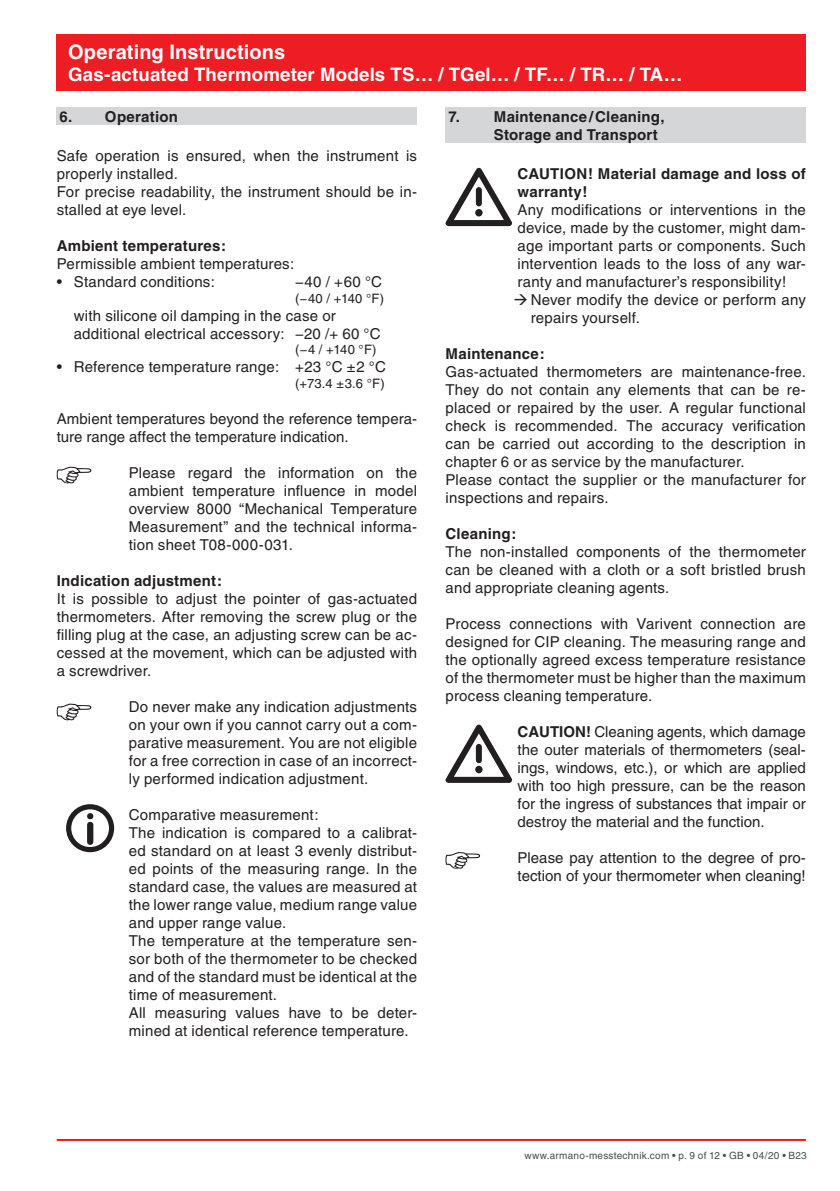
<style>
.page{position:relative;width:840px;height:1191px;background:#fff}
.page>*{position:absolute;margin:0;border:0;box-sizing:border-box;transform-origin:0 0}
.t1{font:700 20px "Helvetica";letter-spacing:.005em;color:#fff}
.t2{font:700 18.6px "Helvetica";letter-spacing:.01em;color:#fff}
.t3{font:15px/18px "Helvetica";letter-spacing:.015em;color:#231f20}
.t4{font:700 15px/18px "Helvetica";letter-spacing:.015em;color:#231f20}
.t5{font:13px "Helvetica";letter-spacing:.015em;color:#231f20}
.t6{font:10px "Helvetica";letter-spacing:.02em;color:#3d4f51}
.s1{font-weight:700}
</style>
<div class="page">
<hr style="left:57px;top:1139px;width:748px;height:2px;background:#ee1d23">
<div style="left:57px;top:34px;width:748px;height:57px;background:#ee1d23"></div>
<div style="left:57px;top:108px;width:360px;height:17px;background:#d5d6d8"></div>
<svg style="left:57px;top:466px;width:34px;height:17px"></svg>
<svg style="left:57px;top:703px;width:34px;height:17px"></svg>
<div style="left:66px;top:804px;width:48px;height:48px;border:5px solid #231f20;border-radius:50%"></div>
<svg style="left:87px;top:813px;width:6px;height:32px"></svg>
<div style="left:445px;top:108px;width:360px;height:35px;background:#d5d6d8"></div>
<svg style="left:445px;top:168px;width:67px;height:58px"></svg>
<div style="left:475px;top:209px;width:7px;height:7px;background:#231f20;border-radius:50%"></div>
<svg style="left:445px;top:724px;width:67px;height:59px"></svg>
<div style="left:475px;top:765px;width:7px;height:8px;background:#231f20;border-radius:50%"></div>
<svg style="left:445px;top:852px;width:35px;height:16px"></svg>
<h1 class="t1" style="left:68px;top:40px;width:218px">Operating Instructions</h1>
<p class="t2" style="left:68px;top:63px;width:615px">Gas-actuated Thermometer Models TS… / TGel… / TF… / TR… / TA…</p>
<p class="t4" style="left:60px;top:108px;width:120px">6. Operation</p>
<p class="t3" style="left:57px;top:147px;width:362px">Safe operation is ensured, when the instrument is properly installed.<br>For precise readability, the instrument should be in&shy;stalled at eye level.</p>
<p class="t4" style="left:57px;top:236px;width:171px">Ambient temperatures:</p>
<p class="t3" style="left:57px;top:255px;width:239px">Permissible ambient temperatures:</p>
<p class="t3" style="left:57px;top:273px;width:160px">• Standard conditions:</p>
<p class="t3" style="left:295px;top:273px;width:88px">−40 / +60 °C</p>
<p class="t5" style="left:295px;top:290px;width:90px">(−40 / +140 °F)</p>
<p class="t3" style="left:74px;top:306px;width:308px">with silicone oil damping in the case or additional electrical accessory: −20 /+ 60 °C</p>
<p class="t5" style="left:295px;top:342px;width:83px">(−4 / +140 °F)</p>
<p class="t3" style="left:57px;top:358px;width:330px">• Reference temperature range: +23 °C ±2 °C</p>
<p class="t5" style="left:295px;top:376px;width:91px">(+73.4 ±3.6 °F)</p>
<p class="t3" style="left:57px;top:409px;width:361px">Ambient temperatures beyond the reference tempera&shy;ture range affect the temperature indication.</p>
<p class="t3" style="left:129px;top:463px;width:290px;text-align:justify">Please regard the information on the ambient temperature influence in model overview 8000 “Mechanical Temperature Measurement” and the technical informa&shy;tion sheet T08-000-031.</p>
<p class="t4" style="left:57px;top:571px;width:167px">Indication adjustment:</p>
<p class="t3" style="left:57px;top:589px;width:362px;text-align:justify">It is possible to adjust the pointer of gas-actuated thermometers. After removing the screw plug or the filling plug at the case, an adjusting screw can be ac&shy;cessed at the movement, which can be adjusted with a screwdriver.</p>
<p class="t3" style="left:129px;top:697px;width:290px;text-align:justify">Do never make any indication adjustments on your own if you cannot carry out a com&shy;parative measurement. You are not eligible for a free correction in case of an incorrect&shy;ly performed indication adjustment.</p>
<p class="t3" style="left:129px;top:805px;width:290px">Comparative measurement:<br>The indication is compared to a calibrat&shy;ed standard on at least 3 evenly distribut&shy;ed points of the measuring range. In the standard case, the values are measured at the lower range value, medium range value and upper range value.<br>The temperature at the temperature sen&shy;sor both of the thermometer to be checked and of the standard must be identical at the time of measurement.<br>All measuring values have to be deter&shy;mined at identical reference temperature.</p>
<p class="t4" style="left:493px;top:108px;width:172px;text-indent:-45px">7. Maintenance/Cleaning,<br>Storage and Transport</p>
<p class="t4" style="left:517px;top:164px;width:290px">CAUTION! Material damage and loss of warranty!</p>
<p class="t3" style="left:517px;top:201px;width:290px;text-align:justify">Any modifications or interventions in the device, made by the customer, might dam&shy;age important parts or components. Such intervention leads to the loss of any war&shy;ranty and manufacturer’s responsibility!</p>
<p class="t3" style="left:530px;top:291px;width:276px">Never modify the device or perform any repairs yourself.</p>
<p class="t4" style="left:445px;top:344px;width:101px">Maintenance:</p>
<p class="t3" style="left:445px;top:363px;width:362px">Gas-actuated thermometers are maintenance-free.<br>They do not contain any elements that can be re&shy;placed or repaired by the user. A regular functional check is recommended. The accuracy verification can be carried out according to the description in chapter 6 or as service by the manufacturer.<br>Please contact the supplier or the manufacturer for inspections and repairs.</p>
<p class="t4" style="left:445px;top:524px;width:72px">Cleaning:</p>
<p class="t3" style="left:445px;top:543px;width:362px;text-align:justify">The non-installed components of the thermometer can be cleaned with a cloth or a soft bristled brush and appropriate cleaning agents.</p>
<p class="t3" style="left:445px;top:615px;width:362px;text-align:justify">Process connections with Varivent connection are designed for CIP cleaning. The measuring range and the optionally agreed excess temperature resistance of the thermometer must be higher than the maximum process cleaning temperature.</p>
<p class="t3" style="left:517px;top:723px;width:290px;text-align:justify"><span class="s1">CAUTION!</span> Cleaning agents, which damage the outer materials of thermometers (seal&shy;ings, windows, etc.), or which are applied with too high pressure, can be the reason for the ingress of substances that impair or destroy the material and the function.</p>
<p class="t3" style="left:517px;top:849px;width:289px">Please pay attention to the degree of pro&shy;tection of your thermometer when cleaning!</p>
<p class="t6" style="left:524px;top:1149px;width:283px">www.armano-messtechnik.com • p. 9 of 12 • GB • 04/20 • B23</p>
</div>
